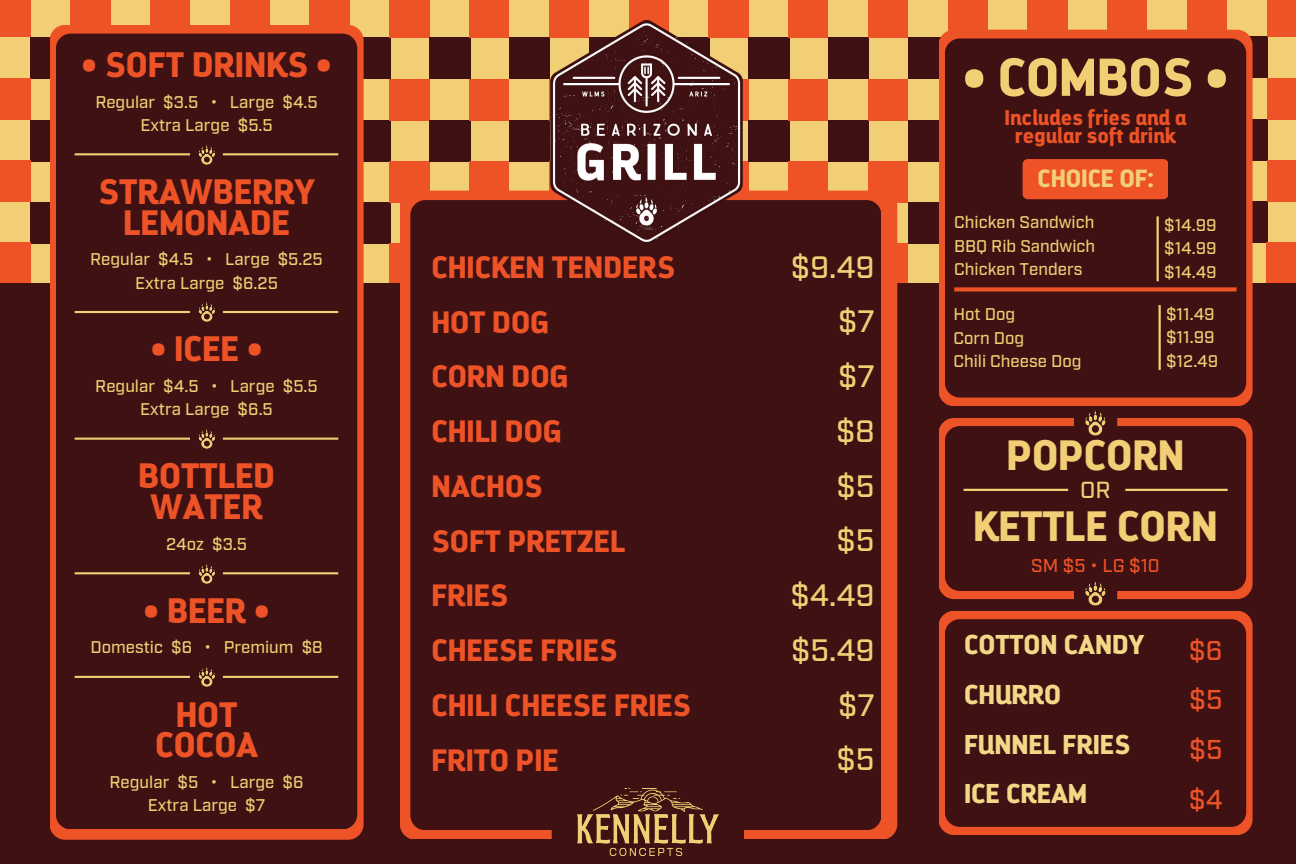
<style>
.page{position:relative;width:1296px;height:864px;background:#f2ce74}
.page>*{position:absolute;margin:0;border:0;box-sizing:border-box;transform-origin:0 0}
.t1{font:900 53.15px "Darwin Alt";color:#f2ce74}
.t2{font:900 42.35px "Darwin Alt";color:#f2ce74}
.t3{font:900 35.3px/30.7px "Darwin Alt";color:#ee5327;text-align:center}
.t4{font:500 30.95px/54.8px "Industry";color:#f2ce74;text-align:right}
.t5{font:900 30.85px/54.8px "Darwin Alt";color:#ee5327}
.t6{font:500 27.25px/49.8px "Industry";color:#ee5327;text-align:justify}
.t7{font:900 27.2px/49.8px "Darwin Alt";color:#f4d888}
.t8{font:900 24.8px "Darwin Alt";color:#f2ce74}
.t9{font:500 23.25px "Industry";color:#f2ce74}
.t10{font:900 21.2px/18px "Darwin Alt";color:#ee5327;text-align:center}
.t11{font:500 18.55px "Industry";color:#ee5327}
.t12{font:500 16.95px/23.3px "Industry";color:#f2ce74;text-align:center}
</style>
<div class="page">
<div style="left:31px;top:38px;width:40px;height:41px;background:#3f1113"></div>
<div style="left:31px;top:120px;width:40px;height:41px;background:#3f1113"></div>
<div style="left:31px;top:203px;width:40px;height:41px;background:#3f1113"></div>
<div style="left:71px;top:0;width:39px;height:38px;background:#ee5327"></div>
<div style="left:150px;top:0;width:40px;height:38px;background:#ee5327"></div>
<div style="left:230px;top:0;width:40px;height:38px;background:#ee5327"></div>
<div style="left:310px;top:0;width:39px;height:38px;background:#ee5327"></div>
<div style="left:350px;top:38px;width:40px;height:41px;background:#3f1113"></div>
<div style="left:350px;top:120px;width:40px;height:41px;background:#3f1113"></div>
<div style="left:350px;top:203px;width:40px;height:41px;background:#3f1113"></div>
<div style="left:390px;top:0;width:39px;height:38px;background:#ee5327"></div>
<div style="left:390px;top:79px;width:39px;height:41px;background:#ee5327"></div>
<div style="left:390px;top:161px;width:39px;height:42px;background:#ee5327"></div>
<div style="left:389px;top:244px;width:40px;height:40px;background:#ee5327"></div>
<div style="left:429px;top:38px;width:41px;height:41px;background:#3f1113"></div>
<div style="left:429px;top:120px;width:41px;height:41px;background:#3f1113"></div>
<div style="left:470px;top:0;width:39px;height:38px;background:#ee5327"></div>
<div style="left:470px;top:79px;width:39px;height:41px;background:#ee5327"></div>
<div style="left:470px;top:161px;width:39px;height:42px;background:#ee5327"></div>
<div style="left:509px;top:38px;width:41px;height:41px;background:#3f1113"></div>
<div style="left:509px;top:120px;width:41px;height:41px;background:#3f1113"></div>
<div style="left:549px;top:0;width:40px;height:38px;background:#ee5327"></div>
<div style="left:629px;top:0;width:39px;height:38px;background:#ee5327"></div>
<div style="left:709px;top:0;width:39px;height:38px;background:#ee5327"></div>
<div style="left:749px;top:38px;width:40px;height:41px;background:#3f1113"></div>
<div style="left:749px;top:120px;width:40px;height:41px;background:#3f1113"></div>
<div style="left:789px;top:0;width:39px;height:38px;background:#ee5327"></div>
<div style="left:789px;top:79px;width:39px;height:41px;background:#ee5327"></div>
<div style="left:789px;top:161px;width:39px;height:42px;background:#ee5327"></div>
<div style="left:828px;top:38px;width:41px;height:41px;background:#3f1113"></div>
<div style="left:828px;top:120px;width:41px;height:41px;background:#3f1113"></div>
<div style="left:868px;top:0;width:40px;height:38px;background:#ee5327"></div>
<div style="left:868px;top:79px;width:40px;height:41px;background:#ee5327"></div>
<div style="left:868px;top:161px;width:40px;height:42px;background:#ee5327"></div>
<div style="left:868px;top:244px;width:40px;height:40px;background:#ee5327"></div>
<div style="left:908px;top:38px;width:41px;height:41px;background:#3f1113"></div>
<div style="left:908px;top:120px;width:41px;height:41px;background:#3f1113"></div>
<div style="left:908px;top:203px;width:41px;height:41px;background:#3f1113"></div>
<div style="left:948px;top:0;width:39px;height:38px;background:#ee5327"></div>
<div style="left:1028px;top:0;width:39px;height:38px;background:#ee5327"></div>
<div style="left:1107px;top:0;width:40px;height:37px;background:#ee5327"></div>
<div style="left:1187px;top:0;width:40px;height:37px;background:#ee5327"></div>
<div style="left:1227px;top:37px;width:41px;height:41px;background:#3f1113"></div>
<div style="left:1227px;top:119px;width:41px;height:41px;background:#3f1113"></div>
<div style="left:1227px;top:202px;width:41px;height:41px;background:#3f1113"></div>
<div style="left:1267px;top:0;width:29px;height:37px;background:#ee5327"></div>
<div style="left:1267px;top:78px;width:29px;height:41px;background:#ee5327"></div>
<div style="left:1267px;top:160px;width:29px;height:42px;background:#ee5327"></div>
<div style="left:1267px;top:243px;width:29px;height:40px;background:#ee5327"></div>
<div style="left:0;top:0;width:30px;height:37px;background:#ee5327"></div>
<div style="left:0;top:78px;width:30px;height:41px;background:#ee5327"></div>
<div style="left:0;top:160px;width:30px;height:42px;background:#ee5327"></div>
<div style="left:0;top:243px;width:31px;height:40px;background:#ee5327"></div>
<div style="left:0;top:283px;width:1296px;height:581px;background:#3f1113"></div>
<svg style="left:50px;top:25px;width:314px;height:814px;background:#e65126"></svg>
<svg style="left:56px;top:34px;width:301px;height:795px"></svg>
<hr style="left:75px;top:153px;width:115px;height:2px;background:#f2ce74">
<img style="left:196px;top:144px;width:20px;height:20px">
<hr style="left:223px;top:153px;width:115px;height:2px;background:#f2ce74">
<hr style="left:75px;top:311px;width:115px;height:2px;background:#f2ce74">
<img style="left:196px;top:302px;width:20px;height:20px">
<hr style="left:223px;top:311px;width:115px;height:2px;background:#f2ce74">
<hr style="left:75px;top:438px;width:115px;height:2px;background:#f2ce74">
<img style="left:196px;top:428px;width:20px;height:20px">
<hr style="left:223px;top:438px;width:115px;height:2px;background:#f2ce74">
<hr style="left:75px;top:572px;width:115px;height:2px;background:#f2ce74">
<img style="left:196px;top:563px;width:20px;height:20px">
<hr style="left:223px;top:572px;width:115px;height:2px;background:#f2ce74">
<hr style="left:75px;top:676px;width:115px;height:2px;background:#f2ce74">
<img style="left:196px;top:667px;width:20px;height:20px">
<hr style="left:223px;top:676px;width:115px;height:2px;background:#f2ce74">
<div style="left:400px;top:191px;width:497px;height:648px;background:#ee5327"></div>
<div style="left:411px;top:200px;width:470px;height:630px;background:#3f1113;border-radius:15px"></div>
<img style="left:548px;top:12px;width:201px;height:232px">
<svg style="left:939px;top:30px;width:314px;height:376px;background:#e85227"></svg>
<div style="left:945px;top:38px;width:301px;height:360px;background:#3f1113;border-radius:15px"></div>
<div style="left:939px;top:611px;width:314px;height:224px;background:#ee5327;border-radius:16px"></div>
<div style="left:945px;top:619px;width:301px;height:208px;background:#3f1113;border-radius:15px"></div>
<div style="left:939px;top:418px;width:314px;height:181px;background:#ee5327;border-radius:16px"></div>
<div style="left:945px;top:426px;width:301px;height:165px;background:#3f1113;border-radius:15px"></div>
<div style="left:552px;top:778px;width:192px;height:84px;background:#3f1113;border-radius:11px"></div>
<img style="left:577px;top:788px;width:142px;height:68px">
<div style="left:1023px;top:159px;width:145px;height:40px;background:#ee5327;border-radius:5px"></div>
<svg style="left:954px;top:287px;width:283px;height:4px"></svg>
<hr style="left:964px;top:489px;width:104px;height:2px;background:#f2ce74">
<hr style="left:1125px;top:489px;width:103px;height:2px;background:#f2ce74">
<div style="left:1074px;top:413px;width:43px;height:19px;background:#3f1113;border-radius:3px"></div>
<img style="left:1085px;top:410px;width:21px;height:25px">
<div style="left:1074px;top:584px;width:43px;height:18px;background:#3f1113;border-radius:3px"></div>
<img style="left:1085px;top:581px;width:21px;height:25px">
<hr style="left:1159px;top:305px;width:2px;height:65px;background:#f2ce74">
<hr style="left:1157px;top:216px;width:2px;height:65px;background:#f2ce74">
<h3 class="t3" style="left:81px;top:49px;width:252px">• SOFT DRINKS •</h3>
<p class="t12" style="left:95px;top:91px;width:224px">Regular $3.5 • Large $4.5<br>Extra Large $5.5</p>
<h3 class="t3" style="left:98px;top:177px;width:218px">STRAWBERRY<br>LEMONADE</h3>
<p class="t12" style="left:90px;top:248px;width:234px">Regular $4.5 • Large $5.25<br>Extra Large $6.25</p>
<h3 class="t3" style="left:151px;top:334px;width:113px">• ICEE •</h3>
<p class="t12" style="left:95px;top:375px;width:224px">Regular $4.5 • Large $5.5<br>Extra Large $6.5</p>
<h3 class="t3" style="left:138px;top:461px;width:138px">BOTTLED<br>WATER</h3>
<p class="t12" style="left:166px;top:533px;width:83px">24oz $3.5</p>
<h3 class="t3" style="left:144px;top:595px;width:127px">• BEER •</h3>
<p class="t12" style="left:90px;top:636px;width:234px">Domestic $6 • Premium $8</p>
<h3 class="t3" style="left:155px;top:699px;width:105px">HOT<br>COCOA</h3>
<p class="t12" style="left:110px;top:771px;width:195px">Regular $5 • Large $6<br>Extra Large $7</p>
<h3 class="t5" style="left:431px;top:240px;width:261px">CHICKEN TENDERS<br>HOT DOG<br>CORN DOG<br>CHILI DOG<br>NACHOS<br>SOFT PRETZEL<br>FRIES<br>CHEESE FRIES<br>CHILI CHEESE FRIES<br>FRITO PIE</h3>
<h3 class="t4" style="left:790px;top:240px;width:86px">$9.49 $7<br>$7<br>$8 $5<br>$5 $4.49 $5.49 $7<br>$5</h3>
<h1 class="t1" style="left:963px;top:44px;width:267px">• COMBOS •</h1>
<p class="t10" style="left:1004px;top:109px;width:184px">Includes fries and a regular soft drink</p>
<h3 class="t8" style="left:1038px;top:163px;width:118px">CHOICE OF:</h3>
<p class="t12" style="left:954px;top:211px;width:142px;text-align:justify">Chicken Sandwich BBQ Rib Sandwich Chicken Tenders</p>
<p class="t12" style="left:953px;top:303px;width:130px;text-align:left">Hot Dog<br>Corn Dog<br>Chili Cheese Dog</p>
<p class="t12" style="left:1164px;top:214px;width:54px;line-height:23.6px;text-align:justify">$14.99 $14.99 $14.49</p>
<p class="t12" style="left:1166px;top:302px;width:54px;line-height:23.6px;text-align:left">$11.49 $11.99 $12.49</p>
<h2 class="t2" style="left:1007px;top:428px;width:179px">POPCORN</h2>
<h3 class="t9" style="left:1080px;top:476px;width:32px">OR</h3>
<h2 class="t2" style="left:973px;top:500px;width:246px">KETTLE CORN</h2>
<p class="t11" style="left:1031px;top:554px;width:130px">SM $5 • LG $10</p>
<h3 class="t7" style="left:964px;top:620px;width:182px">COTTON CANDY<br>CHURRO<br>FUNNEL FRIES<br>ICE CREAM</h3>
<h3 class="t6" style="left:1189px;top:626px;width:36px">$6 $5 $5 $4</h3>
</div>
